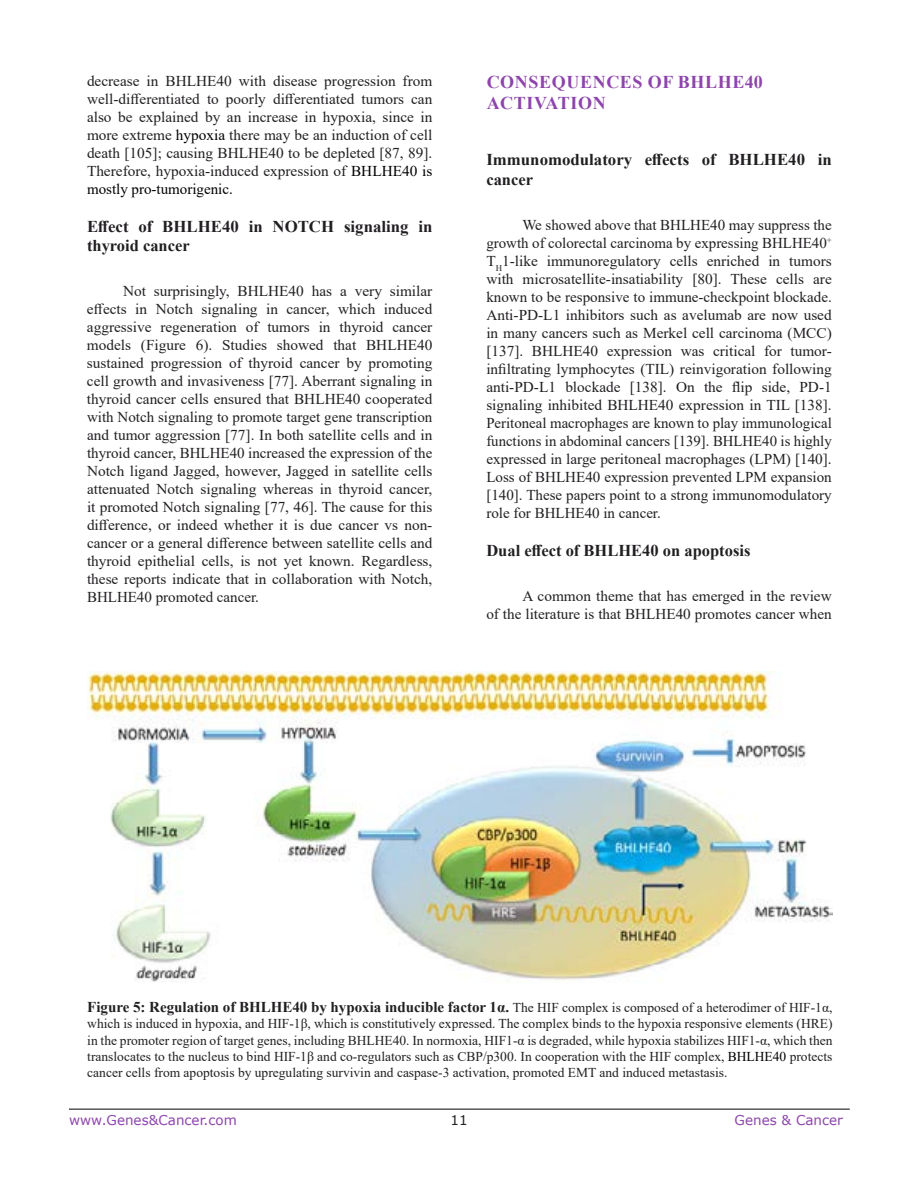
<style>
.page{position:relative;width:918px;height:1188px;background:#fff}
.page>*{position:absolute;margin:0;border:0;box-sizing:border-box;transform-origin:0 0}
.t1{font:700 18px/21.6px "Times New Roman";letter-spacing:.035em;color:#8e44ad}
.t2{font:700 16.5px/19.8px "Times New Roman";color:#221f22}
.t3{font:15px/18px "Times New Roman";color:#221f22;text-align:justify}
.t4{font:700 15px "Times New Roman";color:#221f22}
.t5{font:13.5px/16.2px "Times New Roman";color:#221f22;text-align:justify}
.t6{font:13.5px "Verdana";color:#8e44ad}
.t7{font:13.5px "Verdana";color:#221f22}
.s1{color:#000}
.s2{font-weight:400;font-size:13.5px}
</style>
<div class="page">
<hr style="left:69px;top:1109px;width:781px;height:1px;background:#000">
<img style="left:87px;top:671px;width:745px;height:311px">
<p class="t3" style="left:87px;top:71px;width:347px">decrease in BHLHE40 with disease progression from well-differentiated to poorly differentiated tumors can also be explained by an increase in hypoxia, since in more extreme <span class="s1">hypoxia</span> there may be an induction of cell death [105]; causing BHLHE40 to be depleted [87, 89].<br>Therefore, hypoxia-induced expression of <span class="s1">BHLHE40 is mostly pro-tumorigenic.</span></p>
<p class="t2" style="left:87px;top:216px;width:347px">Effect of BHLHE40 in NOTCH signaling in thyroid cancer</p>
<p class="t3" style="left:87px;top:282px;width:347px;text-indent:36px">Not surprisingly, BHLHE40 has a very similar effects in Notch signaling in cancer, which induced aggressive regeneration of tumors in thyroid cancer models (Figure 6). Studies showed that BHLHE40 sustained progression of thyroid cancer by promoting cell growth and invasiveness [77]. Aberrant signaling in thyroid cancer cells ensured that BHLHE40 cooperated with Notch signaling to promote target gene transcription and tumor aggression [77]. In both satellite cells and in thyroid cancer, BHLHE40 increased the expression of the Notch ligand Jagged, however, Jagged in satellite cells attenuated Notch signaling whereas in thyroid cancer, it promoted Notch signaling [77, 46]. The cause for this difference, or indeed whether it is due cancer vs non&shy;cancer or a general difference between satellite cells and thyroid epithelial cells, is not yet known. Regardless, these reports indicate that in collaboration with Notch, BHLHE40 promoted cancer.</p>
<p class="t1" style="left:487px;top:70px;width:278px">CONSEQUENCES OF BHLHE40<br>ACTIVATION</p>
<p class="t2" style="left:486px;top:149px;width:347px">Immunomodulatory effects of BHLHE40 in cancer</p>
<p class="t3" style="left:486px;top:215px;width:347px;text-indent:36px">We showed above that BHLHE40 may suppress the growth of colorectal carcinoma by expressing BHLHE40<sup>+ </sup>T<sub>H</sub>1-like immunoregulatory cells enriched in tumors with microsatellite-insatiability [80]. These cells are known to be responsive to immune-checkpoint blockade.<br>Anti-PD-L1 inhibitors such as avelumab are now used in many cancers such as Merkel cell carcinoma (MCC) [137]. BHLHE40 expression was critical for tumor&shy;infiltrating lymphocytes (TIL) reinvigoration following anti-PD-L1 blockade [138]. On the flip side, PD-1 signaling inhibited BHLHE40 expression in TIL [138].<br>Peritoneal macrophages are known to play immunological functions in abdominal cancers [139]. BHLHE40 is highly expressed in large peritoneal macrophages (LPM) [140].<br>Loss of BHLHE40 expression prevented LPM expansion [140]. These papers point to a strong immunomodulatory role for BHLHE40 in cancer.</p>
<p class="t2" style="left:486px;top:540px;width:266px">Dual effect of BHLHE40 on apoptosis</p>
<p class="t3" style="left:486px;top:586px;width:347px;text-align:right">A common theme that has emerged in the review<br>of the literature is that BHLHE40 promotes cancer when</p>
<p class="t4" style="left:87px;top:996px;width:747px">Figure 5: Regulation of BHLHE40 by hypoxia inducible factor 1α. <span class="s2">The HIF complex is composed of a heterodimer of HIF-1α,</span></p>
<p class="t5" style="left:87px;top:1015px;width:747px">which is induced in hypoxia, and HIF-1β, which is constitutively expressed. The complex binds to the hypoxia responsive elements (HRE) in the promoter region of target genes, including BHLHE40. In normoxia, HIF1-α is degraded, while hypoxia stabilizes HIF1-α, which then translocates to the nucleus to bind HIF-1β and co-regulators such as CBP/p300. In cooperation with the HIF complex, <span class="s1">BHLHE40</span> protects cancer cells from apoptosis by upregulating survivin and caspase-3 activation, promoted EMT and induced metastasis.</p>
<p class="t6" style="left:69px;top:1111px;width:169px">www.Genes&amp;Cancer.com</p>
<p class="t7" style="left:450px;top:1111px;width:19px">11</p>
<p class="t6" style="left:735px;top:1111px;width:110px">Genes &amp; Cancer</p>
</div>
